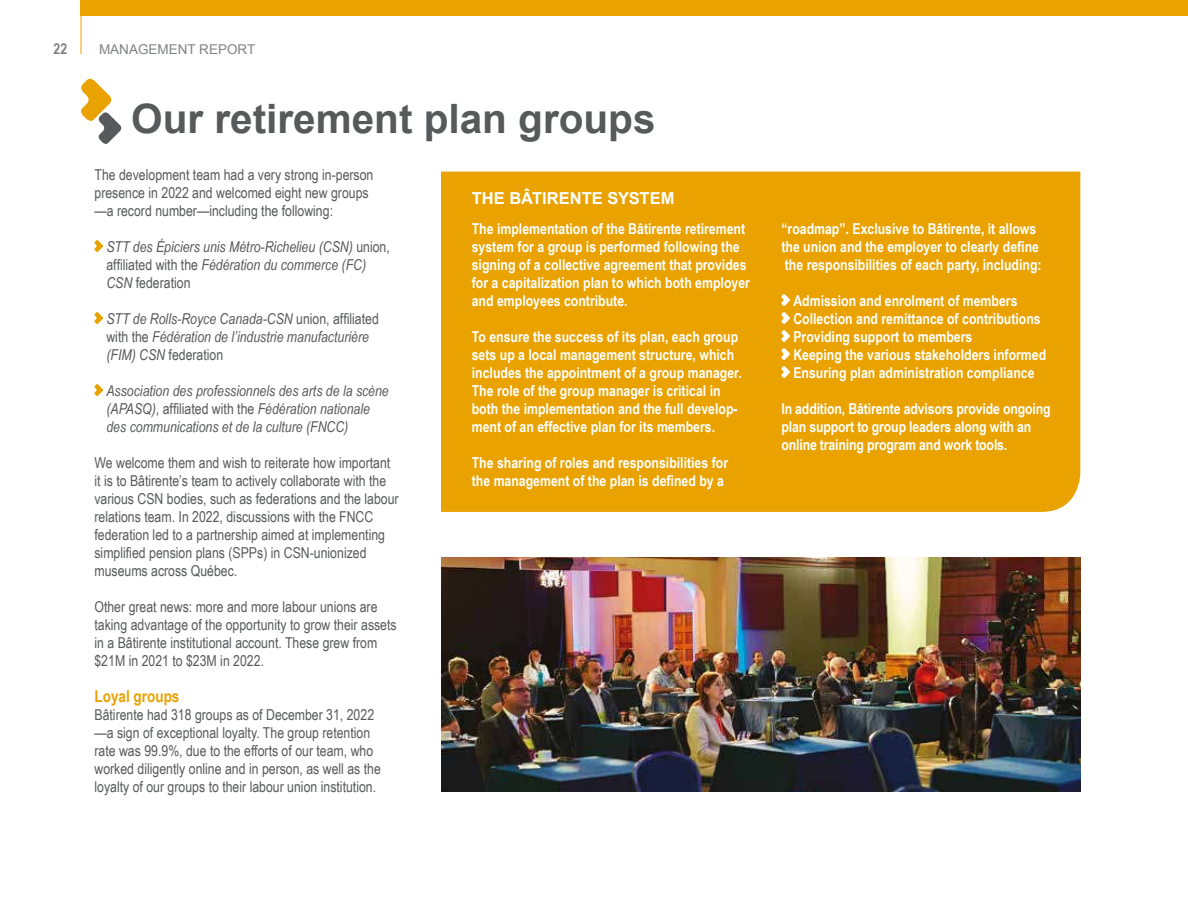
<style>
.page{position:relative;width:1188px;height:918px;background:#fff}
.page>*{position:absolute;margin:0;border:0;box-sizing:border-box;transform-origin:0 0}
.t1{font:700 40.5px "Arial";color:#58595b}
.t2{font:700 16.5px "Arial";color:#fff}
.t3{font:700 16.5px "Arial Narrow";color:#e9a200}
.t4{font:700 15px/18px "Arial Narrow";color:#fff}
.t5{font:15px/18px "Arial Narrow";color:#58595b}
.t6{font:italic 15px/18px "Arial Narrow";color:#58595b}
.t7{font:700 15px "Arial Narrow";color:#808285}
.t8{font:13.5px "Arial";color:#808285}
.s1{font-style:normal}
</style>
<div class="page">
<div style="left:81px;top:0;width:1107px;height:16px;background:#e9a200"></div>
<hr style="left:81px;top:0;width:1px;height:54px;background:#e9a200">
<svg style="left:81px;top:78px;width:41px;height:66px"></svg>
<div style="left:441px;top:172px;width:639px;height:340px;background:#e9a200"></div>
<svg style="left:94px;top:240px;width:9px;height:12px"></svg>
<svg style="left:94px;top:312px;width:9px;height:12px"></svg>
<svg style="left:94px;top:384px;width:9px;height:12px"></svg>
<img style="left:441px;top:558px;width:639px;height:234px">
<svg style="left:781px;top:294px;width:10px;height:85px"></svg>
<p class="t7" style="left:54px;top:42px;width:15px">22</p>
<p class="t8" style="left:99px;top:41px;width:158px">MANAGEMENT REPORT</p>
<h1 class="t1" style="left:131px;top:102px;width:526px">Our retirement plan groups</h1>
<p class="t5" style="left:94px;top:165px;width:280px">The development team had a very strong in-person presence in 2022 and welcomed eight new groups —a record number—including the following:</p>
<p class="t6" style="left:106px;top:239px;width:285px">STT des Épiciers unis Métro-Richelieu (CSN) <span class="s1">union, affiliated with the</span> Fédération du commerce (FC)<br>CSN <span class="s1">federation</span></p>
<p class="t6" style="left:106px;top:311px;width:274px">STT de Rolls-Royce Canada-CSN <span class="s1">union, affiliated with the</span> Fédération de l’industrie manufacturière (FIM) CSN <span class="s1">federation</span></p>
<p class="t6" style="left:106px;top:383px;width:284px">Association des professionnels des arts de la scène (APASQ)<span class="s1">, affiliated with the</span> Fédération nationale des communications et de la culture (FNCC)</p>
<p class="t5" style="left:94px;top:453px;width:306px">We welcome them and wish to reiterate how important it is to Bâtirente’s team to actively collaborate with the various CSN bodies, such as federations and the labour relations team. In 2022, discussions with the FNCC federation led to a partnership aimed at implementing simplified pension plans (SPPs) in CSN-unionized museums across Québec.</p>
<p class="t5" style="left:94px;top:597px;width:304px">Other great news: more and more labour unions are taking advantage of the opportunity to grow their assets in a Bâtirente institutional account. These grew from $21M in 2021 to $23M in 2022.</p>
<p class="t3" style="left:94px;top:689px;width:86px">Loyal groups</p>
<p class="t5" style="left:94px;top:705px;width:288px">Bâtirente had 318 groups as of December 31, 2022 —a sign of exceptional loyalty. The group retention rate was 99.9%, due to the efforts of our team, who worked diligently online and in person, as well as the loyalty of our groups to their labour union institution.</p>
<p class="t2" style="left:472px;top:191px;width:204px">THE BÂTIRENTE SYSTEM</p>
<p class="t4" style="left:472px;top:221px;width:280px">The implementation of the Bâtirente retirement system for a group is performed following the signing of a collective agreement that provides for a capitalization plan to which both employer and employees contribute.</p>
<p class="t4" style="left:472px;top:329px;width:271px">To ensure the success of its plan, each group sets up a local management structure, which includes the appointment of a group manager.<br>The role of the group manager is critical in both the implementation and the full develop&shy;ment of an effective plan for its members.</p>
<p class="t4" style="left:472px;top:455px;width:258px">The sharing of roles and responsibilities for the management of the plan is defined by a</p>
<p class="t4" style="left:781px;top:221px;width:262px">“roadmap”. Exclusive to Bâtirente, it allows the union and the employer to clearly define the responsibilities of each party, including:</p>
<p class="t4" style="left:793px;top:293px;width:254px">Admission and enrolment of members Collection and remittance of contributions Providing support to members<br>Keeping the various stakeholders informed Ensuring plan administration compliance</p>
<p class="t4" style="left:781px;top:401px;width:271px">In addition, Bâtirente advisors provide ongoing plan support to group leaders along with an online training program and work tools.</p>
</div>
